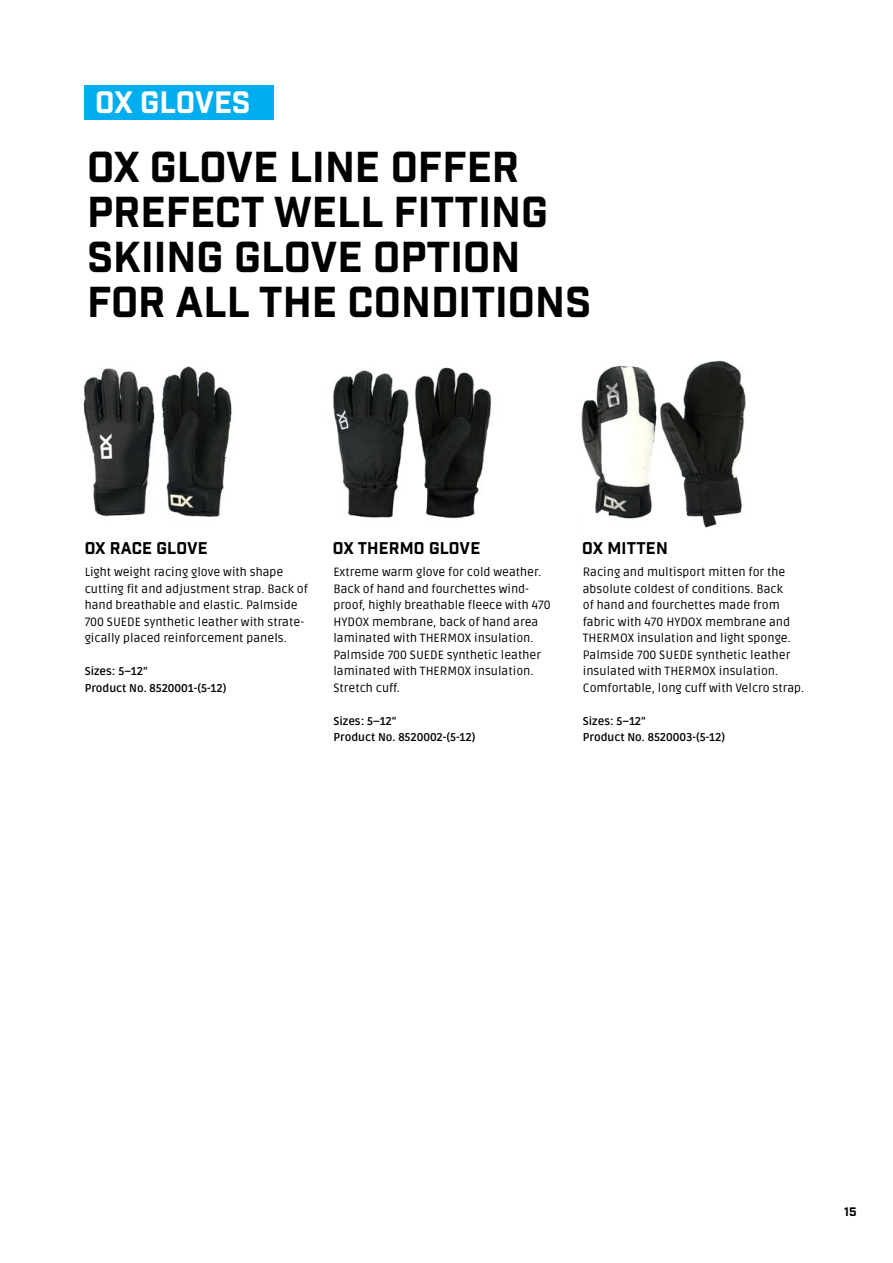
<style>
.page{position:relative;width:893px;height:1263px;background:#fff}
.page>*{position:absolute;margin:0;border:0;box-sizing:border-box;transform-origin:0 0}
.t1{font:42px "Industry Inc Base";color:#000}
.t2{font:30px "Industry Inc Base";letter-spacing:-.01em;color:#fff}
.t3{font:16.5px "Industry Inc Base";letter-spacing:.01em;color:#000}
.t4{font:12px/16.5px "Ruda";color:#000}
.t5{font:12px "Industry Inc Base";color:#000}
.t6{font:700 11.25px/16.5px "Ruda";color:#000}
</style>
<div class="page">
<img style="left:83px;top:366px;width:149px;height:151px">
<img style="left:332px;top:367px;width:159px;height:152px">
<img style="left:581px;top:360px;width:165px;height:168px">
<div style="left:85px;top:86px;width:189px;height:34px;background:#00aeef"></div>
<h2 class="t2" style="left:95px;top:84px;width:157px">OX GLOVES</h2>
<h1 class="t1" style="left:87px;top:142px;width:89px">OX GLOVE</h1>
<h1 class="t1" style="left:289px;top:142px;width:128px">LINEOFFER</h1>
<h1 class="t1" style="left:87px;top:187px;width:26px">PREFECT</h1>
<h1 class="t1" style="left:274px;top:187px;width:28px">WELL</h1>
<h1 class="t1" style="left:393px;top:187px;width:20px">FITTI</h1>
<h1 class="t1" style="left:491px;top:187px;width:53px">NG</h1>
<h1 class="t1" style="left:87px;top:232px;width:173px">SKIING GLOVE</h1>
<h1 class="t1" style="left:373px;top:232px;width:24px">OPTIO</h1>
<h1 class="t1" style="left:490px;top:232px;width:31px">N</h1>
<h1 class="t1" style="left:87px;top:277px;width:26px">FOR</h1>
<h1 class="t1" style="left:175px;top:277px;width:26px">ALL</h1>
<h1 class="t1" style="left:259px;top:277px;width:27px">THE</h1>
<h1 class="t1" style="left:348px;top:277px;width:105px">CONDITIO</h1>
<h1 class="t1" style="left:535px;top:277px;width:53px">NS</h1>
<h3 class="t3" style="left:85px;top:538px;width:124px">OX RACE GLOVE</h3>
<h3 class="t3" style="left:333px;top:538px;width:149px">OX THERMO GLOVE</h3>
<h3 class="t3" style="left:582px;top:538px;width:49px">OX MITTE</h3>
<h3 class="t3" style="left:656px;top:538px;width:13px">N</h3>
<p class="t4" style="left:85px;top:563px;width:225px">Light weight racing glove with shape cutting fit and adjustment strap. Back of hand breathable and elastic. Palmside 700 SUEDE synthetic leather with strate&shy;gically placed reinforcement panels.</p>
<p class="t6" style="left:85px;top:662px;width:143px">Sizes: 5–12”<br>Product No. 8520001-(5-12)</p>
<p class="t4" style="left:333px;top:563px;width:219px">Extreme warm glove for cold weather.<br>Back of hand and fourchettes wind&shy;proof, highly breathable fleece with 470<br>HYDOX membrane, back of hand area laminated with THERMOX insulation.<br>Palmside 700 SUEDE synthetic leather laminated with THERMOX insulation.<br>Stretch cuff.</p>
<p class="t6" style="left:333px;top:712px;width:144px">Sizes: 5–12”<br>Product No. 8520002-(5-12)</p>
<p class="t4" style="left:583px;top:563px;width:223px">Racing and multisport mitten for the absolute coldest of conditions. Back<br>of hand and fourchettes made from fabric with 470 HYDOX membrane and THERMOX insulation and light sponge.<br>Palmside 700 SUEDE synthetic leather insulated with THERMOX insulation.<br>Comfortable, long cuff with Velcro strap.</p>
<p class="t6" style="left:583px;top:712px;width:144px">Sizes: 5–12”<br>Product No. 8520003-(5-12)</p>
<p class="t5" style="left:844px;top:1204px;width:14px">15</p>
</div>
